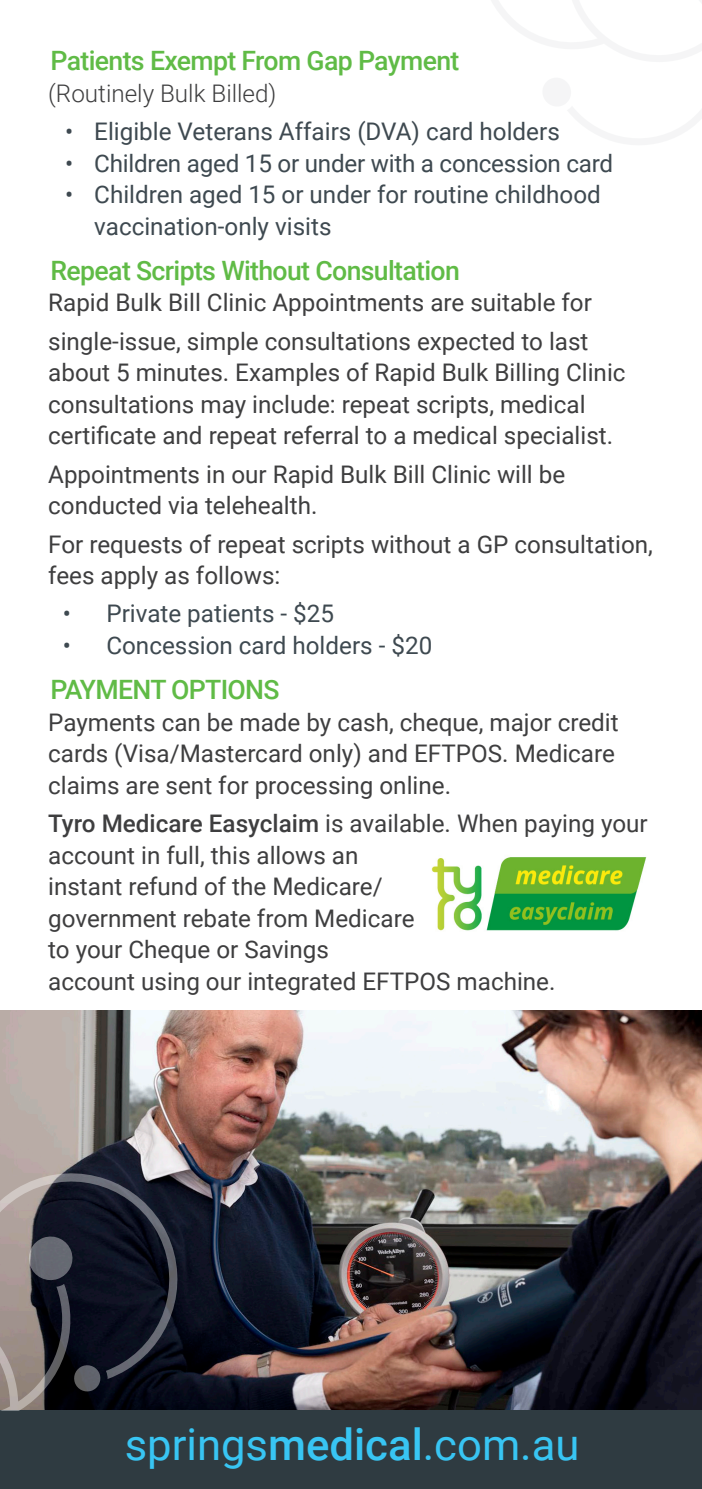
<style>
.page{position:relative;width:702px;height:1489px;background:#fff}
.page>*{position:absolute;margin:0;border:0;box-sizing:border-box;transform-origin:0 0}
.t1{font:43.5px "Roboto";color:#38c5f3}
.sub_heading{font:500 26.75px "Roboto";letter-spacing:-.025em;color:#60bb46}
.t2{font:24.25px/31.5px "Roboto";color:#3e3e3f}
.t3{font:24.25px/31.5px "Roboto";color:#3e4950}
.t4{font:300 24.25px "Roboto";color:#3e3e3f}
.s1{font-weight:500}
</style>
<div class="page">
<img style="left:0;top:1010px;width:702px;height:400px">
<div style="left:0;top:1410px;width:702px;height:78px;background:#2f3b41"></div>
<svg style="left:0;top:1158px;width:192px;height:252px"></svg>
<svg style="left:72px;top:1363px;width:30px;height:29px"></svg>
<img style="left:431px;top:857px;width:216px;height:74px">
<p class="sub_heading" style="left:51px;top:42px;width:410px">Patients Exempt From Gap Payment</p>
<p class="t4" style="left:48px;top:76px;width:230px">(Routinely Bulk Billed)</p>
<p class="t3" style="left:65px;top:115px;width:496px">• Eligible Veterans Affairs (DVA) card holders</p>
<p class="t3" style="left:65px;top:146px;width:549px">• Children aged 15 or under with a concession card</p>
<p class="t3" style="left:94px;top:178px;width:508px;text-indent:-29px">• Children aged 15 or under for routine childhood vaccination-only visits</p>
<p class="sub_heading" style="left:51px;top:251px;width:410px">Repeat Scripts Without Consultation</p>
<p class="t2" style="left:48px;top:286px;width:545px">Rapid Bulk Bill Clinic Appointments are suitable for</p>
<p class="t2" style="left:48px;top:324px;width:579px">single-issue, simple consultations expected to last about 5 minutes. Examples of Rapid Bulk Billing Clinic consultations may include: repeat scripts, medical certificate and repeat referral to a medical specialist.</p>
<p class="t2" style="left:48px;top:457px;width:518px">Appointments in our Rapid Bulk Bill Clinic will be conducted via telehealth.</p>
<p class="t2" style="left:48px;top:527px;width:606px">For requests of repeat scripts without a GP consultation, fees apply as follows:</p>
<p class="t3" style="left:63px;top:597px;width:273px">• Private patients - $25</p>
<p class="t3" style="left:63px;top:628px;width:371px">• Concession card holders - $20</p>
<p class="sub_heading" style="left:51px;top:671px;width:230px">PAYMENT OPTIONS</p>
<p class="t2" style="left:48px;top:705px;width:572px">Payments can be made by cash, cheque, major credit cards (Visa/Mastercard only) and EFTPOS. Medicare claims are sent for processing online.</p>
<p class="t2" style="left:48px;top:806px;width:601px"><span class="s1">Tyro Medicare Easyclaim</span> is available. When paying your account in full, this allows an<br>instant refund of the Medicare/<br>government rebate from Medicare<br>to your Cheque or Savings<br>account using our integrated EFTPOS machine.</p>
<p class="t1" style="left:125px;top:1414px;width:456px">springs<span class="s1">medical</span>.com.au</p>
</div>
